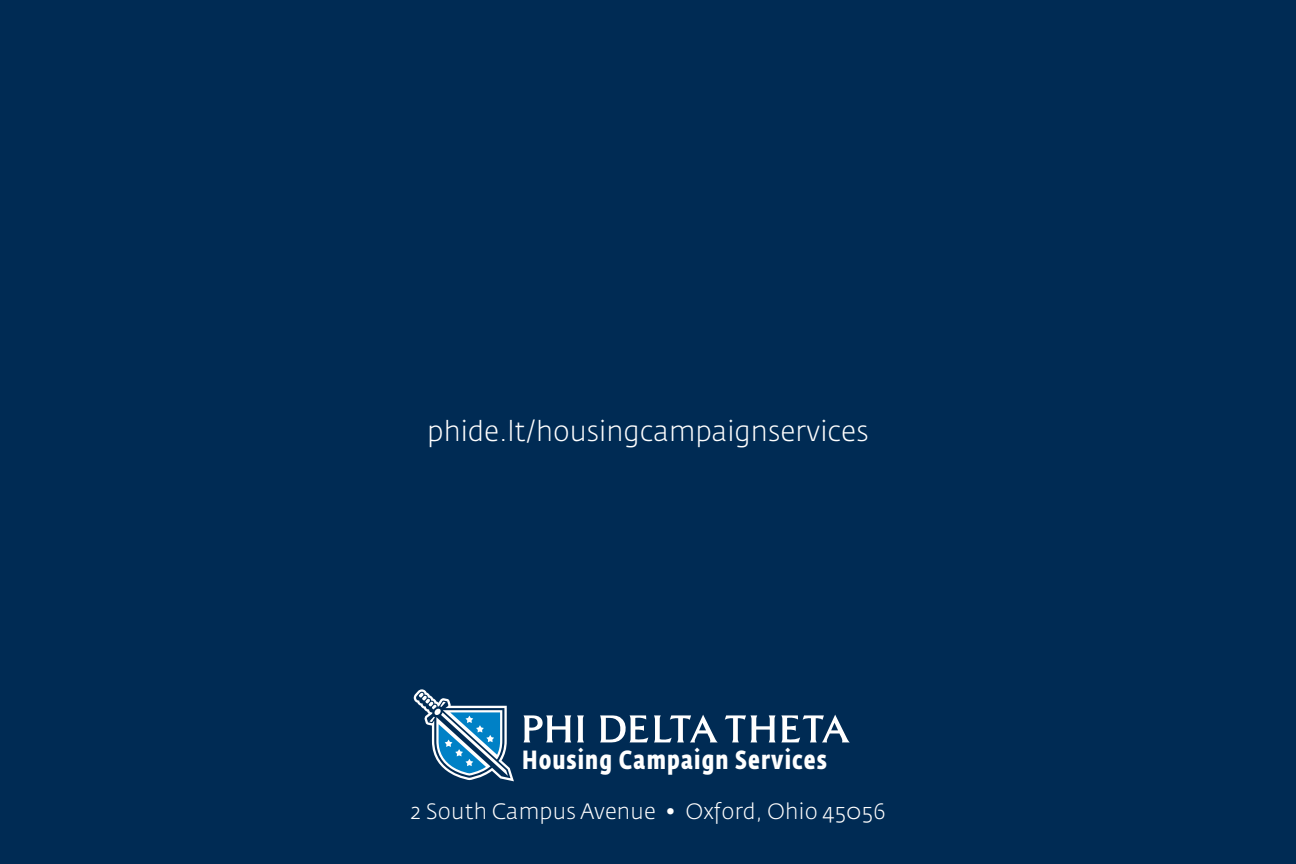
<style>
.page{position:relative;width:1296px;height:864px;background:#002b54}
.page>*{position:absolute;margin:0;border:0;box-sizing:border-box;transform-origin:0 0}
.t1{font:300 28px "Fedra Sans Std";color:#fff}
.t2{font:700 26px "Fedra Sans Cond Std";letter-spacing:.04em;color:#fff}
.t3{font:300 22px "Fedra Sans Std";letter-spacing:.01em;color:#fff}
</style>
<div class="page">
<svg style="left:524px;top:715px;width:47px;height:27px"></svg>
<svg style="left:577px;top:715px;width:7px;height:27px"></svg>
<svg style="left:600px;top:715px;width:48px;height:27px"></svg>
<svg style="left:654px;top:715px;width:63px;height:27px"></svg>
<svg style="left:725px;top:715px;width:50px;height:27px"></svg>
<svg style="left:781px;top:715px;width:69px;height:27px"></svg>
<svg style="left:414px;top:689px;width:100px;height:92px"></svg>
<p class="t1" style="left:427px;top:414px;width:443px">phide.lt/housingcampaignservices</p>
<p class="t2" style="left:522px;top:744px;width:306px">Housing Campaign Services</p>
<p class="t3" style="left:411px;top:798px;width:477px">2 South Campus Avenue • Oxford, Ohio 45056</p>
</div>
